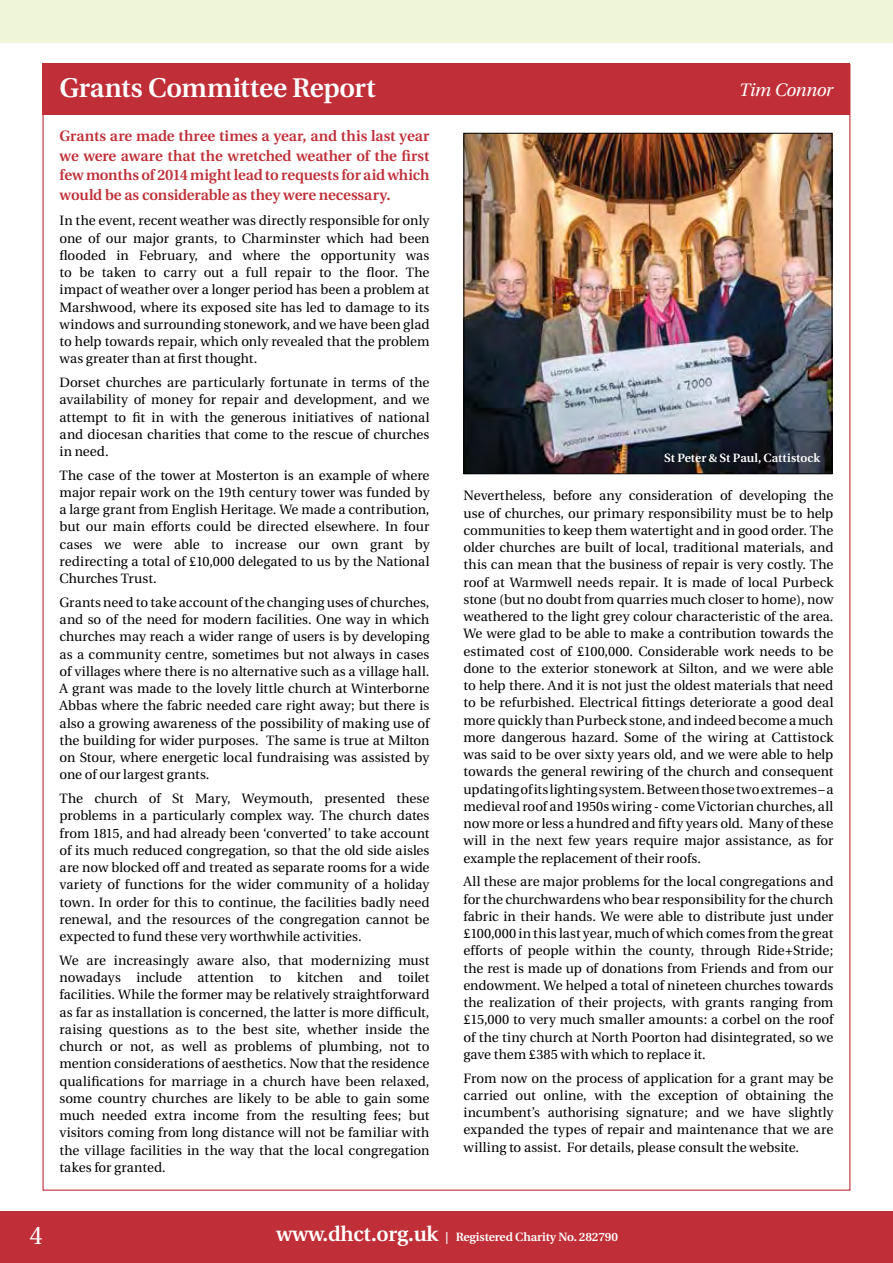
<style>
.page{position:relative;width:893px;height:1263px;background:#fff}
.page>*{position:absolute;margin:0;border:0;box-sizing:border-box;transform-origin:0 0}
.t1{font:600 27px "Utopia";letter-spacing:-.01em;color:#fff}
.t2{font:25.5px "Utopia";color:#fff}
.t3{font:italic 18px "Utopia";letter-spacing:-.03em;color:#fff}
.t4{font:600 15px/19.5px "Utopia";letter-spacing:-.005em;color:#c02f38;text-align:justify}
.t5{font:13.5px/17.2px "Utopia";color:#000;text-align:justify}
.t6{font:600 12px "Utopia";letter-spacing:-.01em;color:#fff}
.s1{font-size:21px}
</style>
<div class="page">
<div style="left:0;top:1212px;width:893px;height:51px;background:#c02f38"></div>
<div style="left:0;top:0;width:893px;height:43px;background:#eff5d7"></div>
<div style="left:43px;top:64px;width:807px;height:51px;background:#c02f38"></div>
<img style="left:465px;top:135px;width:365px;height:337px">
<div style="left:463px;top:133px;width:369px;height:341px;border:1px solid #000"></div>
<h1 class="t1" style="left:60px;top:72px;width:318px">Grants Committee Report</h1>
<h3 class="t3" style="left:739px;top:80px;width:96px">Tim Connor</h3>
<p class="t4" style="left:60px;top:126px;width:371px">Grants are made three times a year, and this last year we were aware that the wretched weather of the first few months of 2014 might lead to requests for aid which would be as considerable as they were necessary.</p>
<p class="t5" style="left:60px;top:212px;width:371px">In the event, recent weather was directly responsible for only one of our major grants, to Charminster which had been flooded in February, and where the opportunity was to be taken to carry out a full repair to the floor. The impact of weather over a longer period has been a problem at Marshwood, where its exposed site has led to damage to its windows and surrounding stonework, and we have been glad to help towards repair, which only revealed that the problem was greater than at first thought.</p>
<p class="t5" style="left:60px;top:374px;width:371px">Dorset churches are particularly fortunate in terms of the availability of money for repair and development, and we attempt to fit in with the generous initiatives of national and diocesan charities that come to the rescue of churches in need.</p>
<p class="t5" style="left:60px;top:467px;width:371px">The case of the tower at Mosterton is an example of where major repair work on the 19th century tower was funded by a large grant from English Heritage. We made a contribution, but our main efforts could be directed elsewhere. In four cases we were able to increase our own grant by redirecting a total of £10,000 delegated to us by the National Churches Trust.</p>
<p class="t5" style="left:60px;top:594px;width:371px">Grants need to take account of the changing uses of churches, and so of the need for modern facilities. One way in which churches may reach a wider range of users is by developing as a community centre, sometimes but not always in cases of villages where there is no alternative such as a village hall.<br>A grant was made to the lovely little church at Winterborne Abbas where the fabric needed care right away; but there is also a growing awareness of the possibility of making use of the building for wider purposes. The same is true at Milton on Stour, where energetic local fundraising was assisted by one of our largest grants.</p>
<p class="t5" style="left:60px;top:790px;width:371px">The church of St Mary, Weymouth, presented these problems in a particularly complex way. The church dates from 1815, and had already been ‘converted’ to take account of its much reduced congregation, so that the old side aisles are now blocked off and treated as separate rooms for a wide variety of functions for the wider community of a holiday town. In order for this to continue, the facilities badly need renewal, and the resources of the congregation cannot be expected to fund these very worthwhile activities.</p>
<p class="t5" style="left:60px;top:952px;width:371px">We are increasingly aware also, that modernizing must nowadays include attention to kitchen and toilet facilities. While the former may be relatively straightforward as far as installation is concerned, the latter is more difficult, raising questions as to the best site, whether inside the church or not, as well as problems of plumbing, not to mention considerations of aesthetics. Now that the residence qualifications for marriage in a church have been relaxed, some country churches are likely to be able to gain some much needed extra income from the resulting fees; but visitors coming from long distance will not be familiar with the village facilities in the way that the local congregation takes for granted.</p>
<p class="t6" style="left:664px;top:451px;width:158px">St Peter &amp; St Paul, Cattistock</p>
<p class="t5" style="left:463px;top:487px;width:371px">Nevertheless, before any consideration of developing the use of churches, our primary responsibility must be to help communities to keep them watertight and in good order. The older churches are built of local, traditional materials, and this can mean that the business of repair is very costly. The roof at Warmwell needs repair. It is made of local Purbeck stone (but no doubt from quarries much closer to home), now weathered to the light grey colour characteristic of the area.<br>We were glad to be able to make a contribution towards the estimated cost of £100,000. Considerable work needs to be done to the exterior stonework at Silton, and we were able to help there. And it is not just the oldest materials that need to be refurbished. Electrical fittings deteriorate a good deal more quickly than Purbeck stone, and indeed become a much more dangerous hazard. Some of the wiring at Cattistock was said to be over sixty years old, and we were able to help towards the general rewiring of the church and consequent updating of its lighting system. Between those two extremes – a medieval roof and 1950s wiring - come Victorian churches, all now more or less a hundred and fifty years old. Many of these will in the next few years require major assistance, as for example the replacement of their roofs.</p>
<p class="t5" style="left:463px;top:873px;width:371px">All these are major problems for the local congregations and for the churchwardens who bear responsibility for the church fabric in their hands. We were able to distribute just under £100,000 in this last year, much of which comes from the great efforts of people within the county, through Ride+Stride; the rest is made up of donations from Friends and from our endowment. We helped a total of nineteen churches towards the realization of their projects, with grants ranging from £15,000 to very much smaller amounts: a corbel on the roof of the tiny church at North Poorton had disintegrated, so we gave them £385 with which to replace it.</p>
<p class="t5" style="left:463px;top:1069px;width:371px">From now on the process of application for a grant may be carried out online, with the exception of obtaining the incumbent’s authorising signature; and we have slightly expanded the types of repair and maintenance that we are willing to assist. For details, please consult the website.</p>
<h2 class="t2" style="left:29px;top:1221px;width:15px">4</h2>
<p class="t6" style="left:276px;top:1230px;width:343px"><span class="s1">www.dhct.org.uk</span> | Registered Charity No. 282790</p>
</div>
